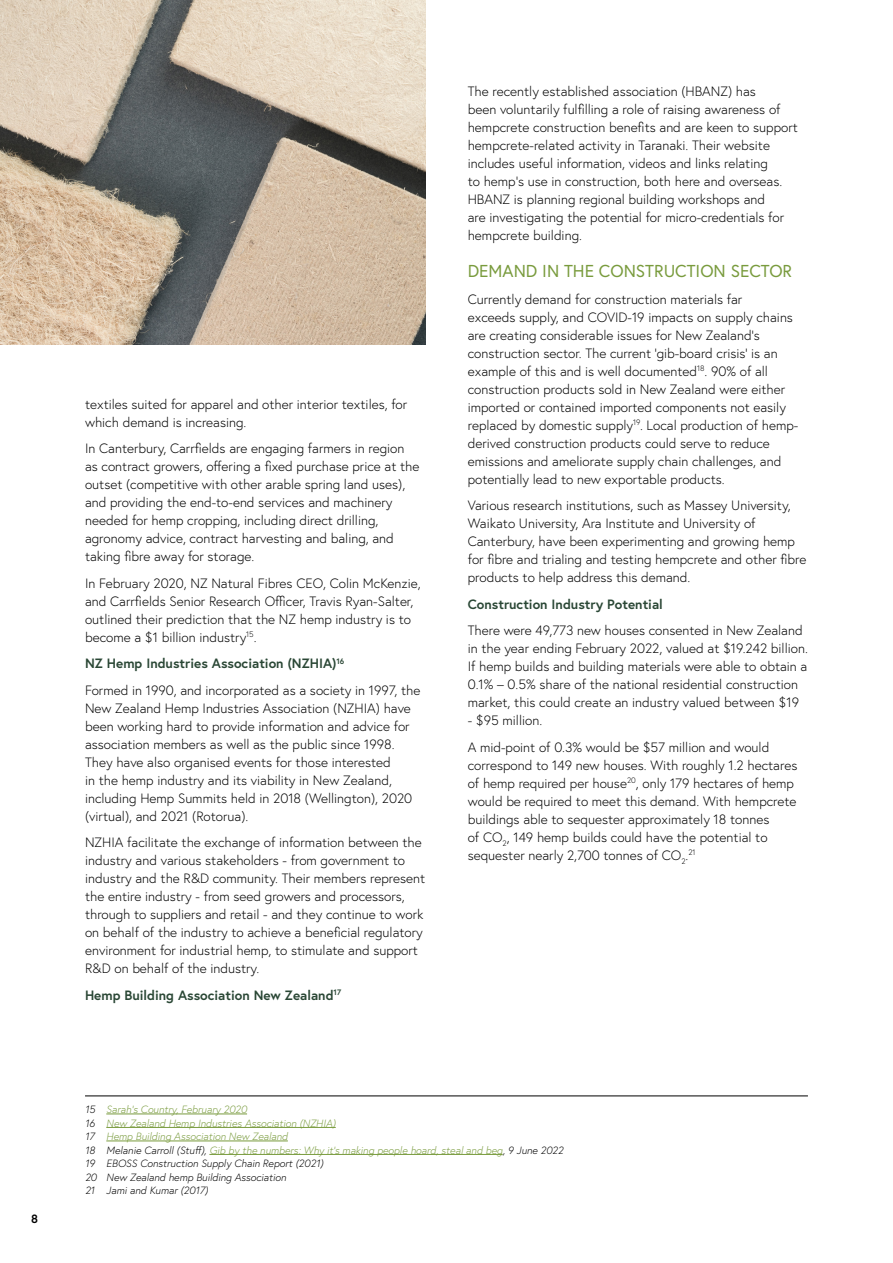
<style>
.page{position:relative;width:893px;height:1263px;background:#fff}
.page>*{position:absolute;margin:0;border:0;box-sizing:border-box;transform-origin:0 0}
.t1{font:17.25px "Europa";color:#799b3d}
.t2{font:300 13.5px/18px "Europa";color:#000}
.t3{font:700 13.5px "Europa";color:#2a4735}
.t4{font:700 12px "Europa";color:#000}
.t5{font:italic 300 10.5px/13.5px "Europa";color:#799b3d}
.s1{font-weight:700;color:#2a4735}
.s2{color:#000}
</style>
<div class="page">
<hr style="left:106px;top:1114px;width:141px;height:1px;background:#799b3d">
<hr style="left:106px;top:1127px;width:230px;height:1px;background:#799b3d">
<hr style="left:106px;top:1141px;width:182px;height:1px;background:#799b3d">
<hr style="left:209px;top:1154px;width:294px;height:1px;background:#799b3d">
<hr style="left:85px;top:1096px;width:723px;height:1px;background:#000">
<img style="left:0;top:0;width:425px;height:344px">
<p class="t4" style="left:31px;top:1211px;width:8px">8</p>
<p class="t2" style="left:85px;top:395px;width:324px">textiles suited for apparel and other interior textiles, for which demand is increasing.</p>
<p class="t2" style="left:85px;top:439px;width:336px">In Canterbury, Carrfields are engaging farmers in region as contract growers, offering a fixed purchase price at the outset (competitive with other arable spring land uses), and providing the end-to-end services and machinery needed for hemp cropping, including direct drilling, agronomy advice, contract harvesting and baling, and taking fibre away for storage.</p>
<p class="t2" style="left:85px;top:574px;width:337px">In February 2020, NZ Natural Fibres CEO, Colin McKenzie, and Carrfields Senior Research Officer, Travis Ryan-Salter, outlined their prediction that the NZ hemp industry is to become a $1 billion industry<sup>15</sup>.</p>
<p class="t2" style="left:85px;top:650px;width:337px;line-height:26.5px"><span class="s1">NZ Hemp Industries Association (NZHIA)</span><sup>16<br></sup>Formed in 1990, and incorporated as a society in 1997, the</p>
<p class="t2" style="left:85px;top:699px;width:329px">New Zealand Hemp Industries Association (NZHIA) have been working hard to provide information and advice for association members as well as the public since 1998.<br>They have also organised events for those interested<br>in the hemp industry and its viability in New Zealand, including Hemp Summits held in 2018 (Wellington), 2020 (virtual), and 2021 (Rotorua).</p>
<p class="t2" style="left:85px;top:833px;width:342px">NZHIA facilitate the exchange of information between the industry and various stakeholders - from government to industry and the R&amp;D community. Their members represent the entire industry - from seed growers and processors, through to suppliers and retail - and they continue to work on behalf of the industry to achieve a beneficial regulatory environment for industrial hemp, to stimulate and support R&amp;D on behalf of the industry.</p>
<p class="t3" style="left:85px;top:986px;width:258px">Hemp Building Association New Zealand<sup>17</sup></p>
<p class="t2" style="left:468px;top:82px;width:332px">The recently established association (HBANZ) has<br>been voluntarily fulfilling a role of raising awareness of hempcrete construction benefits and are keen to support hempcrete-related activity in Taranaki. Their website includes useful information, videos and links relating<br>to hemp’s use in construction, both here and overseas.<br>HBANZ is planning regional building workshops and<br>are investigating the potential for micro-credentials for hempcrete building.</p>
<p class="t1" style="left:468px;top:260px;width:326px">DEMAND IN THE CONSTRUCTION SECTOR</p>
<p class="t2" style="left:468px;top:290px;width:332px">Currently demand for construction materials far<br>exceeds supply, and COVID-19 impacts on supply chains are creating considerable issues for New Zealand’s construction sector. The current ‘gib-board crisis’ is an example of this and is well documented<sup>18</sup>. 90% of all construction products sold in New Zealand were either imported or contained imported components not easily replaced by domestic supply<sup>19</sup>. Local production of hemp&shy;derived construction products could serve to reduce emissions and ameliorate supply chain challenges, and potentially lead to new exportable products.</p>
<p class="t2" style="left:468px;top:496px;width:340px">Various research institutions, such as Massey University, Waikato University, Ara Institute and University of Canterbury, have been experimenting and growing hemp for fibre and trialing and testing hempcrete and other fibre products to help address this demand.</p>
<p class="t3" style="left:468px;top:595px;width:197px">Construction Industry Potential</p>
<p class="t2" style="left:468px;top:621px;width:342px">There were 49,773 new houses consented in New Zealand in the year ending February 2022, valued at $19.242 billion.<br>If hemp builds and building materials were able to obtain a 0.1% – 0.5% share of the national residential construction market, this could create an industry valued between $19</p>
<p class="t2" style="left:468px;top:707px;width:303px;line-height:26.5px">- $95 million.<br>A mid-point of 0.3% would be $57 million and would</p>
<p class="t2" style="left:468px;top:756px;width:331px">correspond to 149 new houses. With roughly 1.2 hectares of hemp required per house<sup>20</sup>, only 179 hectares of hemp would be required to meet this demand. With hempcrete buildings able to sequester approximately 18 tonnes<br>of CO<sub>2</sub>, 149 hemp builds could have the potential to sequester nearly 2,700 tonnes of CO<sub>2</sub>.<sup>21</sup></p>
<p class="t5" style="left:85px;top:1102px;width:480px"><span class="s2">15</span> Sarah’s Country, February 2020<br><span class="s2">16</span> New Zealand Hemp Industries Association (NZHIA)<br><span class="s2">17</span> Hemp Building Association New Zealand<br><span class="s2">18 Melanie Carroll (Stuff),</span> Gib by the numbers: Why it’s making people hoard, steal and beg<span class="s2">, 9 June 2022<br>19 EBOSS Construction Supply Chain Report (2021)<br>20 New Zealand hemp Building Association<br>21 Jami and Kumar (2017)</span></p>
</div>
